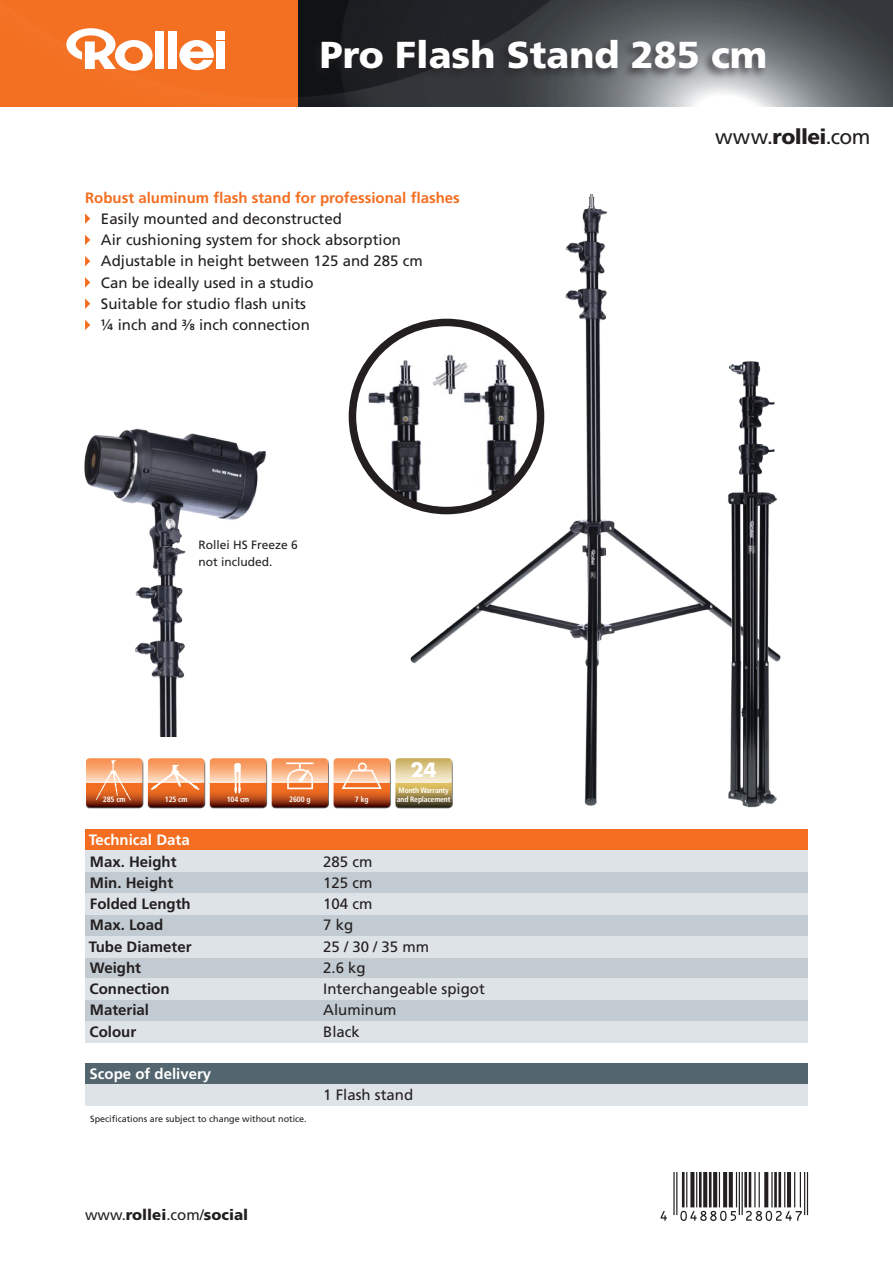
<style>
.page{position:relative;width:893px;height:1263px;background:#fff}
.page>*{position:absolute;margin:0;border:0;box-sizing:border-box;transform-origin:0 0}
.t1{font:900 37.5px "Frutiger LT";color:#fff}
.t2{font:21px "Frutiger LT";letter-spacing:-.005em;color:#231f20}
.t3{font:700 19.2px "Futura";color:#fff}
._020_bold{font:15px "Frutiger LT";color:#231f20}
.t4{font:700 15px "Frutiger LT";color:#231f20}
._020_bold-2{font:700 15px "Frutiger LT";color:#f36e21}
._020_bold-3{font:700 15px "Frutiger LT";color:#fff}
.t5{font:900 15px "Frutiger LT";color:#231f20}
.t6{font:12px/16.5px "Frutiger LT";color:#231f20}
.t7{font:9px "Frutiger LT";color:#231f20}
.t8{font:700 condensed 7.65px/8.4px "Frutiger LT";letter-spacing:-.02em;color:#fff}
.s1{font-weight:700;font-size:9px}
.s2{font-weight:400}
.s3{font-weight:900}
</style>
<div class="page">
<img style="left:84px;top:428px;width:182px;height:308px">
<svg style="left:352px;top:322px;width:189px;height:189px"></svg>
<img style="left:364px;top:348px;width:45px;height:159px">
<img style="left:409px;top:194px;width:372px;height:612px">
<img style="left:727px;top:359px;width:51px;height:449px">
<div style="left:268px;top:757px;width:62px;height:52px;background:#231f20;opacity:.75"></div>
<svg style="left:272px;top:758px;width:56px;height:49px;background:#dd8a5d"></svg>
<div style="left:330px;top:757px;width:62px;height:52px;background:#231f20;opacity:.75"></div>
<div style="left:83px;top:757px;width:61px;height:52px;background:#231f20;opacity:.75"></div>
<svg style="left:86px;top:758px;width:56px;height:49px;background:#dd8859"></svg>
<div style="left:145px;top:757px;width:61px;height:52px;background:#231f20;opacity:.75"></div>
<svg style="left:148px;top:758px;width:56px;height:49px;background:#dd895b"></svg>
<div style="left:206px;top:757px;width:62px;height:52px;background:#231f20;opacity:.75"></div>
<svg style="left:210px;top:758px;width:56px;height:49px;background:#dd8859"></svg>
<div style="left:392px;top:755px;width:62px;height:50px;background:#fff"></div>
<div style="left:392px;top:757px;width:62px;height:52px;background:#231f20;opacity:.75"></div>
<svg style="left:334px;top:758px;width:118px;height:49px;background:#cf9e6e"></svg>
<img style="left:298px;top:0;width:595px;height:106px">
<div style="left:0;top:0;width:298px;height:106px;background:#f36f21"></div>
<div style="left:311px;top:37px;width:457px;height:43px;background:#231f20;opacity:.6"></div>
<svg style="left:179px;top:40px;width:35px;height:30px"></svg>
<div style="left:155px;top:32px;width:9px;height:37px;background:#fff"></div>
<div style="left:168px;top:32px;width:8px;height:37px;background:#fff"></div>
<div style="left:216px;top:32px;width:9px;height:8px;background:#fff"></div>
<div style="left:216px;top:41px;width:9px;height:28px;background:#fff"></div>
<svg style="left:66px;top:28px;width:87px;height:43px"></svg>
<hr style="left:673px;top:1172px;width:2px;height:43px;background:#231f20">
<hr style="left:676px;top:1172px;width:1px;height:43px;background:#231f20">
<hr style="left:682px;top:1172px;width:2px;height:35px;background:#231f20">
<hr style="left:686px;top:1172px;width:1px;height:35px;background:#231f20">
<svg style="left:690px;top:1172px;width:4px;height:35px"></svg>
<hr style="left:696px;top:1172px;width:1px;height:35px;background:#231f20">
<hr style="left:699px;top:1172px;width:3px;height:35px;background:#231f20">
<svg style="left:703px;top:1172px;width:4px;height:35px"></svg>
<hr style="left:709px;top:1172px;width:2px;height:35px;background:#231f20">
<svg style="left:713px;top:1172px;width:4px;height:35px"></svg>
<hr style="left:719px;top:1172px;width:1px;height:35px;background:#231f20">
<svg style="left:723px;top:1172px;width:4px;height:35px"></svg>
<svg style="left:729px;top:1172px;width:4px;height:35px"></svg>
<hr style="left:736px;top:1172px;width:1px;height:35px;background:#231f20">
<hr style="left:739px;top:1172px;width:1px;height:43px;background:#231f20">
<hr style="left:742px;top:1172px;width:1px;height:43px;background:#231f20">
<hr style="left:744px;top:1172px;width:3px;height:35px;background:#231f20">
<hr style="left:749px;top:1172px;width:2px;height:35px;background:#231f20">
<hr style="left:754px;top:1172px;width:1px;height:35px;background:#231f20">
<hr style="left:759px;top:1172px;width:1px;height:35px;background:#231f20">
<svg style="left:764px;top:1172px;width:4px;height:35px"></svg>
<hr style="left:771px;top:1172px;width:2px;height:35px;background:#231f20">
<hr style="left:774px;top:1172px;width:3px;height:35px;background:#231f20">
<hr style="left:778px;top:1172px;width:3px;height:35px;background:#231f20">
<hr style="left:784px;top:1172px;width:1px;height:35px;background:#231f20">
<hr style="left:787px;top:1172px;width:4px;height:35px;background:#231f20">
<hr style="left:794px;top:1172px;width:1px;height:35px;background:#231f20">
<hr style="left:800px;top:1172px;width:1px;height:35px;background:#231f20">
<hr style="left:804px;top:1172px;width:1px;height:43px;background:#231f20">
<hr style="left:807px;top:1172px;width:1px;height:43px;background:#231f20">
<svg style="left:661px;top:1211px;width:6px;height:10px"></svg>
<svg style="left:680px;top:1211px;width:56px;height:10px"></svg>
<svg style="left:746px;top:1211px;width:56px;height:10px"></svg>
<div style="left:85px;top:829px;width:723px;height:22px;background:#f36e21"></div>
<div style="left:85px;top:1063px;width:723px;height:22px;background:#53656e"></div>
<div style="left:85px;top:851px;width:723px;height:21px;background:#dee3e7"></div>
<div style="left:85px;top:1085px;width:723px;height:21px;background:#dee3e7"></div>
<div style="left:85px;top:872px;width:723px;height:21px;background:#c2cbd1"></div>
<div style="left:85px;top:914px;width:723px;height:22px;background:#c2cbd1"></div>
<div style="left:85px;top:957px;width:723px;height:21px;background:#c2cbd1"></div>
<div style="left:85px;top:1000px;width:723px;height:21px;background:#c2cbd1"></div>
<div style="left:85px;top:893px;width:723px;height:21px;background:#dee3e7"></div>
<div style="left:85px;top:936px;width:723px;height:21px;background:#dee3e7"></div>
<div style="left:85px;top:978px;width:723px;height:22px;background:#dee3e7"></div>
<div style="left:85px;top:1021px;width:723px;height:21px;background:#dee3e7"></div>
<svg style="left:85px;top:213px;width:5px;height:11px"></svg>
<svg style="left:85px;top:235px;width:5px;height:10px"></svg>
<svg style="left:85px;top:256px;width:5px;height:10px"></svg>
<svg style="left:85px;top:277px;width:5px;height:11px"></svg>
<svg style="left:85px;top:298px;width:5px;height:11px"></svg>
<svg style="left:85px;top:320px;width:5px;height:10px"></svg>
<h1 class="t1" style="left:320px;top:32px;width:449px">Pro Flash Stand 285 cm</h1>
<p class="_020_bold-2" style="left:85px;top:189px;width:376px">Robust aluminum flash stand for professional flashes</p>
<p class="_020_bold" style="left:101px;top:210px;width:242px">Easily mounted and deconstructed</p>
<p class="_020_bold" style="left:101px;top:231px;width:302px">Air cushioning system for shock absorption</p>
<p class="_020_bold" style="left:101px;top:252px;width:323px">Adjustable in height between 125 and 285 cm</p>
<p class="_020_bold" style="left:101px;top:274px;width:214px">Can be ideally used in a studio</p>
<p class="_020_bold" style="left:101px;top:295px;width:207px">Suitable for studio flash units</p>
<p class="_020_bold" style="left:101px;top:316px;width:210px">¼ inch and <sup>3</sup>⁄<span class="s1">8</span> inch connection</p>
<p class="t6" style="left:199px;top:537px;width:101px">Rollei HS Freeze 6 not included.</p>
<p class="t8" style="left:103px;top:795px;width:24px">285 cm</p>
<p class="t8" style="left:165px;top:795px;width:24px">125 cm</p>
<p class="t8" style="left:227px;top:795px;width:24px">104 cm</p>
<p class="t8" style="left:289px;top:795px;width:23px">2600 g</p>
<p class="t8" style="left:355px;top:795px;width:15px">7 kg</p>
<p class="t3" style="left:410px;top:760px;width:28px">24</p>
<p class="t8" style="left:397px;top:786px;width:55px">Month Warranty and Replacement</p>
<p class="_020_bold-3" style="left:89px;top:831px;width:102px">Technical Data</p>
<p class="t4" style="left:90px;top:852px;width:88px">Max. Height</p>
<p class="_020_bold" style="left:323px;top:852px;width:51px">285 cm</p>
<p class="t4" style="left:90px;top:874px;width:85px">Min. Height</p>
<p class="_020_bold" style="left:323px;top:874px;width:51px">125 cm</p>
<p class="t4" style="left:90px;top:895px;width:102px">Folded Length</p>
<p class="_020_bold" style="left:323px;top:895px;width:51px">104 cm</p>
<p class="t4" style="left:90px;top:916px;width:75px">Max. Load</p>
<p class="_020_bold" style="left:323px;top:916px;width:32px">7 kg</p>
<p class="t4" style="left:89px;top:937px;width:104px">Tube Diameter</p>
<p class="_020_bold" style="left:323px;top:937px;width:107px">25 / 30 / 35 mm</p>
<p class="t4" style="left:90px;top:959px;width:53px">Weight</p>
<p class="_020_bold" style="left:323px;top:959px;width:44px">2.6 kg</p>
<p class="t4" style="left:90px;top:980px;width:81px">Connection</p>
<p class="_020_bold" style="left:323px;top:980px;width:163px">Interchangeable spigot</p>
<p class="t4" style="left:90px;top:1001px;width:61px">Material</p>
<p class="_020_bold" style="left:323px;top:1001px;width:75px">Aluminum</p>
<p class="t4" style="left:90px;top:1023px;width:48px">Colour</p>
<p class="_020_bold" style="left:323px;top:1023px;width:38px">Black</p>
<p class="_020_bold-3" style="left:90px;top:1065px;width:123px">Scope of delivery</p>
<p class="_020_bold" style="left:323px;top:1086px;width:92px">1 Flash stand</p>
<p class="t7" style="left:90px;top:1113px;width:218px">Specifications are subject to change without notice.</p>
<p class="t5" style="left:85px;top:1206px;width:165px"><span class="s2">www.</span>rollei<span class="s2">.com/</span>social</p>
<h2 class="t2" style="left:715px;top:125px;width:157px">www.<span class="s3">rollei</span>.com</h2>
</div>
